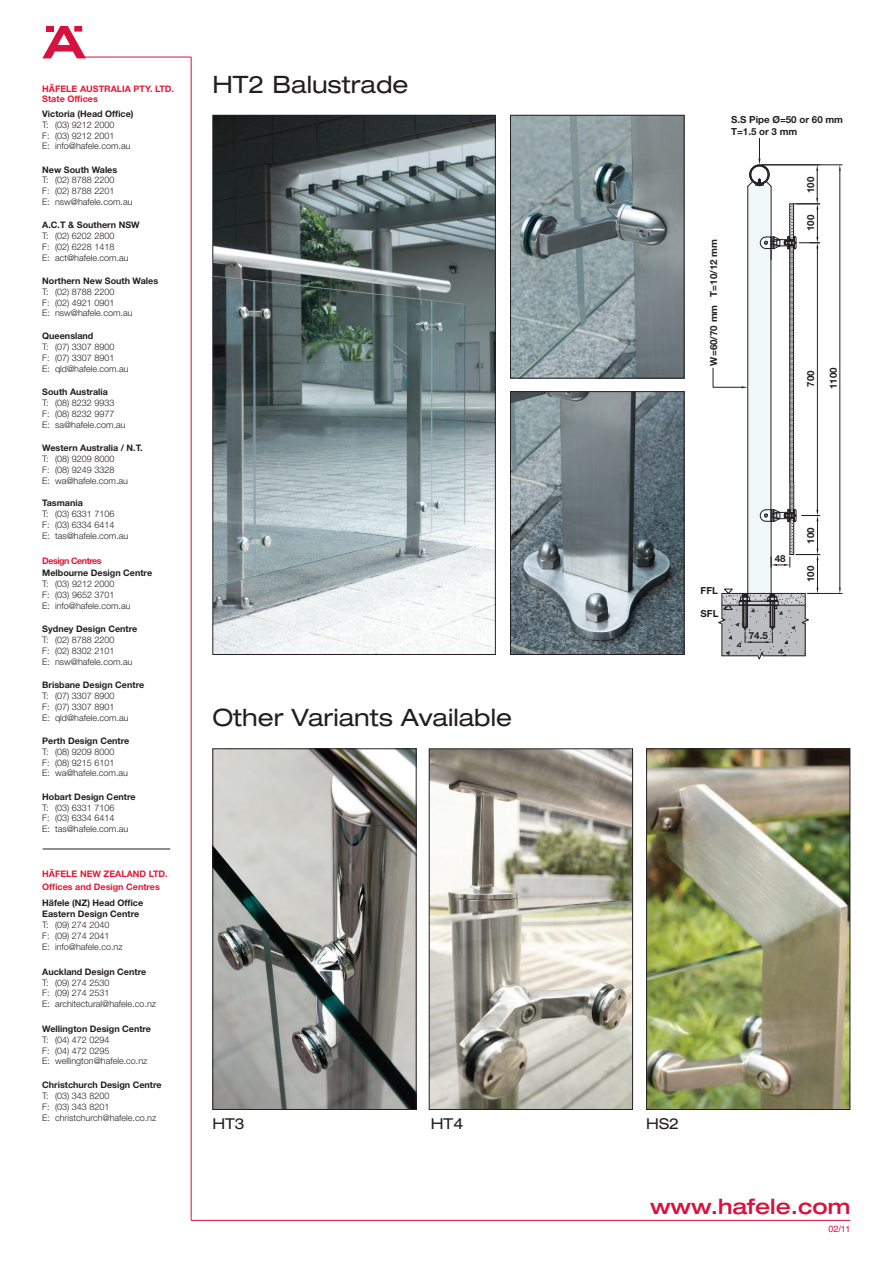
<style>
.page{position:relative;width:893px;height:1263px;background:#fff}
.page>*{position:absolute;margin:0;border:0;box-sizing:border-box;transform-origin:0 0}
.t1{font:expanded 24px "Helvetica Neue LT Std";color:#231f20}
.t2{font:500 expanded 21px "Helvetica Neue LT Std";color:#d7123e}
.t3{font:expanded 15px "Helvetica Neue LT Std";color:#231f20}
.t4{font:700 9.75px/11.7px "Helvetica Neue LT Std";color:#231f20}
.t5{font:300 9px/10.8px "Helvetica Neue LT Std";color:#231f20}
.t6{font:700 9px/10.8px "Helvetica Neue LT Std";color:#231f20}
.t7{font:700 9px/10.8px "Helvetica Neue LT Std";color:#e51836}
.t8{font:700 9px "Helvetica Neue LT Std";letter-spacing:-.055em;color:#e51836}
.t9{font:9px "Helvetica";color:#d7123e}
</style>
<div class="page">
<hr style="left:78px;top:57px;width:113px;height:1px;background:#d7123e">
<hr style="left:191px;top:57px;width:1px;height:1163px;background:#d7123e">
<hr style="left:191px;top:1220px;width:659px;height:1px;background:#d7123e">
<svg style="left:42px;top:26px;width:44px;height:32px"></svg>
<div style="left:46px;top:26px;width:8px;height:6px;background:#d7123e"></div>
<div style="left:74px;top:26px;width:8px;height:6px;background:#d7123e"></div>
<hr style="left:43px;top:849px;width:127px;height:1px;background:#231f20">
<img style="left:214px;top:117px;width:280px;height:536px">
<div style="left:212px;top:115px;width:284px;height:540px;border:1px solid #231f20"></div>
<img style="left:512px;top:117px;width:170px;height:260px">
<div style="left:510px;top:115px;width:174px;height:264px;border:1px solid #231f20"></div>
<hr style="left:762px;top:165px;width:80px;height:1px;background:#231f20">
<hr style="left:807px;top:593px;width:35px;height:1px;background:#231f20">
<hr style="left:839px;top:171px;width:1px;height:417px;background:#231f20">
<svg style="left:839px;top:165px;width:2px;height:6px"></svg>
<svg style="left:712px;top:138px;width:108px;height:522px"></svg>
<img style="left:512px;top:393px;width:170px;height:260px">
<div style="left:510px;top:391px;width:174px;height:264px;border:1px solid #231f20"></div>
<img style="left:214px;top:750px;width:200px;height:358px">
<div style="left:212px;top:748px;width:204px;height:362px;border:1px solid #231f20"></div>
<img style="left:431px;top:750px;width:200px;height:358px">
<div style="left:429px;top:748px;width:204px;height:362px;border:1px solid #231f20"></div>
<img style="left:648px;top:750px;width:200px;height:358px">
<div style="left:646px;top:748px;width:204px;height:362px;border:1px solid #231f20"></div>
<p class="t7" style="left:42px;top:84px;width:133px">HÄFELE AUSTRALIA PTY. LTD.<br>State Offices</p>
<p class="t6" style="left:42px;top:110px;width:93px">Victoria (Head Office)</p>
<p class="t5" style="left:42px;top:120px;width:90px">T: (03) 9212 2000<br>F: (03) 9212 2001<br>E: info@hafele.com.au</p>
<p class="t6" style="left:42px;top:165px;width:76px">New South Wales</p>
<p class="t5" style="left:42px;top:176px;width:92px">T: (02) 8788 2200<br>F: (02) 8788 2201<br>E: nsw@hafele.com.au</p>
<p class="t6" style="left:42px;top:221px;width:99px">A.C.T &amp; Southern NSW</p>
<p class="t5" style="left:42px;top:232px;width:88px">T: (02) 6202 2800<br>F: (02) 6228 1418<br>E: act@hafele.com.au</p>
<p class="t6" style="left:42px;top:276px;width:117px">Northern New South Wales</p>
<p class="t5" style="left:42px;top:287px;width:92px">T: (02) 8788 2200<br>F: (02) 4921 0901<br>E: nsw@hafele.com.au</p>
<p class="t6" style="left:42px;top:332px;width:53px">Queensland</p>
<p class="t5" style="left:42px;top:343px;width:88px">T: (07) 3307 8900<br>F: (07) 3307 8901<br>E: qld@hafele.com.au</p>
<p class="t6" style="left:42px;top:388px;width:67px">South Australia</p>
<p class="t5" style="left:42px;top:398px;width:85px">T: (08) 8232 9933<br>F: (08) 8232 9977<br>E: sa@hafele.com.au</p>
<p class="t6" style="left:42px;top:444px;width:102px">Western Australia / N.T.</p>
<p class="t5" style="left:42px;top:454px;width:87px">T: (08) 9209 8000<br>F: (08) 9249 3328<br>E: wa@hafele.com.au</p>
<p class="t6" style="left:42px;top:499px;width:42px">Tasmania</p>
<p class="t5" style="left:42px;top:510px;width:88px">T: (03) 6331 7106<br>F: (03) 6334 6414<br>E: tas@hafele.com.au</p>
<p class="t8" style="left:42px;top:557px;width:61px">Design Centres</p>
<p class="t6" style="left:42px;top:569px;width:111px">Melbourne Design Centre</p>
<p class="t5" style="left:42px;top:580px;width:90px">T: (03) 9212 2000<br>F: (03) 9652 3701<br>E: info@hafele.com.au</p>
<p class="t6" style="left:42px;top:625px;width:96px">Sydney Design Centre</p>
<p class="t5" style="left:42px;top:635px;width:92px">T: (02) 8788 2200<br>F: (02) 8302 2101<br>E: nsw@hafele.com.au</p>
<p class="t6" style="left:42px;top:681px;width:103px">Brisbane Design Centre</p>
<p class="t5" style="left:42px;top:692px;width:88px">T: (07) 3307 8900<br>F: (07) 3307 8901<br>E: qld@hafele.com.au</p>
<p class="t6" style="left:42px;top:736px;width:88px">Perth Design Centre</p>
<p class="t5" style="left:42px;top:747px;width:87px">T: (08) 9209 8000<br>F: (08) 9215 6101<br>E: wa@hafele.com.au</p>
<p class="t6" style="left:42px;top:792px;width:95px">Hobart Design Centre</p>
<p class="t5" style="left:42px;top:803px;width:88px">T: (03) 6331 7106<br>F: (03) 6334 6414<br>E: tas@hafele.com.au</p>
<p class="t7" style="left:42px;top:868px;width:127px;line-height:13.5px">HÄFELE NEW ZEALAND LTD.<br>Offices and Design Centres</p>
<p class="t6" style="left:42px;top:899px;width:102px">Häfele (NZ) Head Office<br>Eastern Design Centre</p>
<p class="t5" style="left:42px;top:921px;width:82px">T: (09) 274 2040<br>F: (09) 274 2041<br>E: info@hafele.co.nz</p>
<p class="t6" style="left:42px;top:967px;width:105px">Auckland Design Centre</p>
<p class="t5" style="left:42px;top:978px;width:115px">T: (09) 274 2530<br>F: (09) 274 2531<br>E: architectural@hafele.co.nz</p>
<p class="t6" style="left:42px;top:1025px;width:110px">Wellington Design Centre</p>
<p class="t5" style="left:42px;top:1035px;width:107px">T: (04) 472 0294<br>F: (04) 472 0295<br>E: wellington@hafele.co.nz</p>
<p class="t6" style="left:42px;top:1081px;width:121px">Christchurch Design Centre</p>
<p class="t5" style="left:42px;top:1092px;width:115px">T: (03) 343 8200<br>F: (03) 343 8201<br>E: christchurch@hafele.co.nz</p>
<h1 class="t1" style="left:212px;top:70px;width:198px">HT2 Balustrade</h1>
<h1 class="t1" style="left:212px;top:704px;width:301px">Other Variants Available</h1>
<p class="t4" style="left:731px;top:114px;width:114px">S.S Pipe Ø=50 or 60 mm<br>T=1.5 or 3 mm</p>
<p class="t4" style="left:708px;top:366px;width:128px;rotate:-90deg">W=60/70 mm T=10/12 mm</p>
<p class="t4" style="left:805px;top:193px;width:18px;rotate:-90deg">100</p>
<p class="t4" style="left:805px;top:231px;width:18px;rotate:-90deg">100</p>
<p class="t4" style="left:805px;top:387px;width:18px;rotate:-90deg">700</p>
<p class="t4" style="left:827px;top:389px;width:23px;rotate:-90deg">1100</p>
<p class="t4" style="left:700px;top:585px;width:19px">FFL</p>
<p class="t4" style="left:700px;top:608px;width:19px">SFL</p>
<p class="t4" style="left:775px;top:553px;width:12px">48</p>
<p class="t4" style="left:749px;top:630px;width:20px">74.5</p>
<p class="t4" style="left:805px;top:544px;width:18px;rotate:-90deg">100</p>
<p class="t4" style="left:805px;top:582px;width:18px;rotate:-90deg">100</p>
<h3 class="t3" style="left:212px;top:1115px;width:34px">HT3</h3>
<h3 class="t3" style="left:431px;top:1115px;width:34px">HT4</h3>
<h3 class="t3" style="left:646px;top:1115px;width:34px">HS2</h3>
<h2 class="t2" style="left:650px;top:1195px;width:202px">www.hafele.com</h2>
<p class="t9" style="left:828px;top:1225px;width:23px">02/11</p>
</div>
